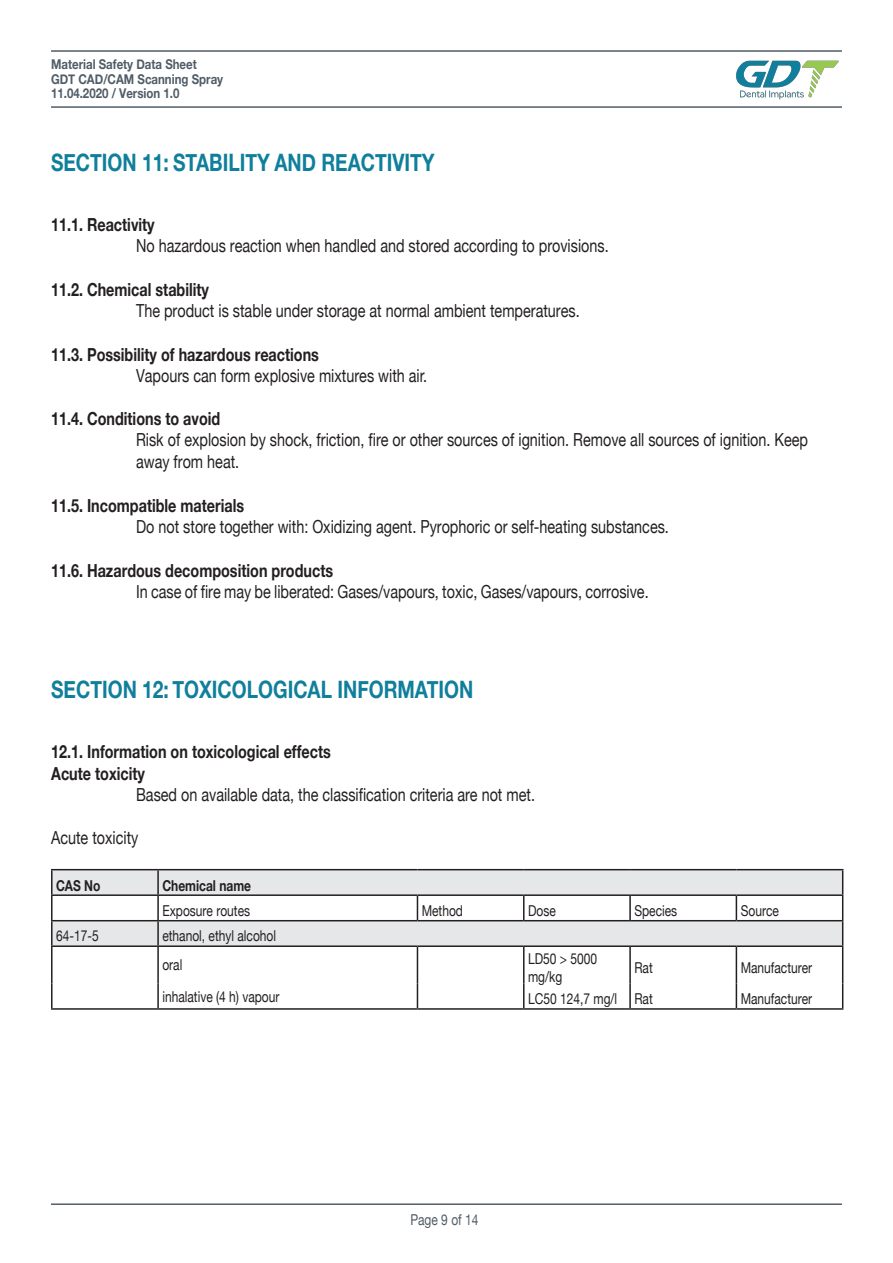
<style>
.page{position:relative;width:893px;height:1263px;background:#fff}
.page>*{position:absolute;margin:0;border:0;box-sizing:border-box;transform-origin:0 0}
.t1{font:700 24px "Helvetica Neue";color:#0f7f9b;scale:.8 1}
.t2{font:18px/21.6px "Helvetica Neue";color:#231f20;scale:.8 1}
.t3{font:700 18px/21.6px "Helvetica Neue";color:#231f20;scale:.8 1}
.t4{font:15px/18px "Helvetica Neue";color:#231f20;scale:.8 1}
.t5{font:700 15px "Helvetica Neue";color:#231f20;scale:.8 1}
.t6{font:15px "Helvetica Neue";color:#505c67;scale:.8 1}
.t7{font:700 13.5px/14.5px "Helvetica Neue";color:#505c67;scale:.85 1}
</style>
<div class="page">
<hr style="left:51px;top:50px;width:791px;height:2px;background:#505c67">
<hr style="left:51px;top:106px;width:791px;height:2px;background:#505c67">
<hr style="left:51px;top:1203px;width:791px;height:2px;background:#505c67">
<svg style="left:53px;top:870px;width:789px;height:75px;fill:#e6e7e9"></svg>
<hr style="left:51px;top:869px;width:107px;height:1px;background:#231f20">
<hr style="left:51px;top:870px;width:2px;height:24px;background:#231f20">
<hr style="left:158px;top:869px;width:259px;height:1px;background:#231f20">
<hr style="left:157px;top:870px;width:2px;height:24px;background:#231f20">
<hr style="left:417px;top:869px;width:107px;height:1px;background:#231f20">
<hr style="left:524px;top:869px;width:106px;height:1px;background:#231f20">
<hr style="left:630px;top:869px;width:106px;height:1px;background:#231f20">
<hr style="left:736px;top:869px;width:107px;height:1px;background:#231f20">
<hr style="left:51px;top:894px;width:107px;height:2px;background:#231f20">
<hr style="left:51px;top:896px;width:2px;height:24px;background:#231f20">
<hr style="left:158px;top:894px;width:259px;height:2px;background:#231f20">
<hr style="left:157px;top:896px;width:2px;height:24px;background:#231f20">
<hr style="left:417px;top:894px;width:107px;height:2px;background:#231f20">
<svg style="left:417px;top:896px;width:1px;height:24px"></svg>
<hr style="left:524px;top:894px;width:106px;height:2px;background:#231f20">
<svg style="left:523px;top:896px;width:1px;height:24px"></svg>
<hr style="left:630px;top:894px;width:106px;height:2px;background:#231f20">
<hr style="left:629px;top:896px;width:2px;height:24px;background:#231f20">
<hr style="left:736px;top:894px;width:107px;height:2px;background:#231f20">
<svg style="left:736px;top:896px;width:1px;height:24px"></svg>
<hr style="left:51px;top:920px;width:107px;height:1px;background:#231f20">
<hr style="left:51px;top:921px;width:2px;height:24px;background:#231f20">
<hr style="left:158px;top:920px;width:259px;height:1px;background:#231f20">
<hr style="left:157px;top:921px;width:2px;height:24px;background:#231f20">
<hr style="left:417px;top:920px;width:107px;height:1px;background:#231f20">
<hr style="left:524px;top:920px;width:106px;height:1px;background:#231f20">
<hr style="left:630px;top:920px;width:106px;height:1px;background:#231f20">
<hr style="left:736px;top:920px;width:107px;height:1px;background:#231f20">
<svg style="left:842px;top:870px;width:1px;height:75px"></svg>
<hr style="left:51px;top:945px;width:107px;height:2px;background:#231f20">
<hr style="left:51px;top:947px;width:2px;height:36px;background:#231f20">
<hr style="left:158px;top:945px;width:259px;height:2px;background:#231f20">
<hr style="left:157px;top:947px;width:2px;height:36px;background:#231f20">
<hr style="left:417px;top:945px;width:107px;height:2px;background:#231f20">
<hr style="left:417px;top:947px;width:1px;height:36px;background:#231f20">
<hr style="left:524px;top:945px;width:106px;height:2px;background:#231f20">
<hr style="left:523px;top:947px;width:1px;height:36px;background:#231f20">
<hr style="left:630px;top:945px;width:106px;height:2px;background:#231f20">
<hr style="left:629px;top:947px;width:2px;height:36px;background:#231f20">
<hr style="left:736px;top:945px;width:107px;height:2px;background:#231f20">
<hr style="left:736px;top:947px;width:1px;height:36px;background:#231f20">
<hr style="left:842px;top:947px;width:1px;height:36px;background:#231f20">
<hr style="left:51px;top:983px;width:2px;height:25px;background:#231f20">
<hr style="left:157px;top:983px;width:2px;height:25px;background:#231f20">
<svg style="left:417px;top:983px;width:1px;height:25px"></svg>
<svg style="left:523px;top:983px;width:1px;height:25px"></svg>
<hr style="left:629px;top:983px;width:2px;height:25px;background:#231f20">
<svg style="left:736px;top:983px;width:1px;height:25px"></svg>
<svg style="left:842px;top:983px;width:1px;height:25px"></svg>
<hr style="left:51px;top:1008px;width:107px;height:2px;background:#231f20">
<hr style="left:158px;top:1008px;width:259px;height:2px;background:#231f20">
<hr style="left:417px;top:1008px;width:107px;height:2px;background:#231f20">
<hr style="left:524px;top:1008px;width:106px;height:2px;background:#231f20">
<hr style="left:630px;top:1008px;width:106px;height:2px;background:#231f20">
<hr style="left:736px;top:1008px;width:107px;height:2px;background:#231f20">
<img style="left:735px;top:50px;width:106px;height:58px">
<p class="t7" style="left:51px;top:57px;width:204px">Material Safety Data Sheet<br>GDT CAD/CAM Scanning Spray<br>11.04.2020 / Version 1.0</p>
<h1 class="t1" style="left:51px;top:143px;width:481px">SECTION 11: STABILITY AND REACTIVITY</h1>
<p class="t3" style="left:51px;top:214px;width:131px">11.1. Reactivity</p>
<p class="t2" style="left:136px;top:236px;width:592px">No hazardous reaction when handled and stored according to provisions.</p>
<p class="t3" style="left:51px;top:279px;width:199px">11.2. Chemical stability</p>
<p class="t2" style="left:136px;top:301px;width:556px">The product is stable under storage at normal ambient temperatures.</p>
<p class="t3" style="left:51px;top:344px;width:336px">11.3. Possibility of hazardous reactions</p>
<p class="t2" style="left:136px;top:365px;width:366px">Vapours can form explosive mixtures with air.</p>
<p class="t3" style="left:51px;top:409px;width:213px">11.4. Conditions to avoid</p>
<p class="t2" style="left:136px;top:430px;width:842px">Risk of explosion by shock, friction, fire or other sources of ignition. Remove all sources of ignition. Keep away from heat.</p>
<p class="t3" style="left:51px;top:495px;width:243px">11.5. Incompatible materials</p>
<p class="t2" style="left:136px;top:517px;width:668px">Do not store together with: Oxidizing agent. Pyrophoric or self-heating substances.</p>
<p class="t3" style="left:51px;top:560px;width:354px">11.6. Hazardous decomposition products</p>
<p class="t2" style="left:136px;top:581px;width:642px">In case of fire may be liberated: Gases/vapours, toxic, Gases/vapours, corrosive.</p>
<h1 class="t1" style="left:51px;top:670px;width:529px">SECTION 12: TOXICOLOGICAL INFORMATION</h1>
<p class="t3" style="left:51px;top:741px;width:351px">12.1. Information on toxicological effects<br>Acute toxicity</p>
<p class="t2" style="left:136px;top:785px;width:500px">Based on available data, the classification criteria are not met.</p>
<p class="t2" style="left:51px;top:828px;width:111px">Acute toxicity</p>
<p class="t5" style="left:56px;top:873px;width:57px">CAS No</p>
<p class="t5" style="left:162px;top:873px;width:113px">Chemical name</p>
<p class="t4" style="left:162px;top:902px;width:111px">Exposure routes</p>
<p class="t4" style="left:422px;top:902px;width:53px">Method</p>
<p class="t4" style="left:528px;top:902px;width:36px">Dose</p>
<p class="t4" style="left:634px;top:902px;width:55px">Species</p>
<p class="t4" style="left:741px;top:902px;width:49px">Source</p>
<p class="t4" style="left:56px;top:928px;width:55px">64-17-5</p>
<p class="t4" style="left:162px;top:928px;width:144px">ethanol, ethyl alcohol</p>
<p class="t4" style="left:528px;top:950px;width:88px">LD50 &gt; 5000 mg/kg</p>
<p class="t4" style="left:162px;top:957px;width:26px">oral</p>
<p class="t4" style="left:634px;top:959px;width:25px">Rat</p>
<p class="t4" style="left:741px;top:959px;width:91px">Manufacturer</p>
<p class="t4" style="left:162px;top:988px;width:148px">inhalative (4 h) vapour</p>
<p class="t4" style="left:528px;top:990px;width:157px">LC50 124,7 mg/l Rat</p>
<p class="t4" style="left:741px;top:990px;width:91px">Manufacturer</p>
<p class="t6" style="left:410px;top:1209px;width:87px">Page 9 of 14</p>
</div>
